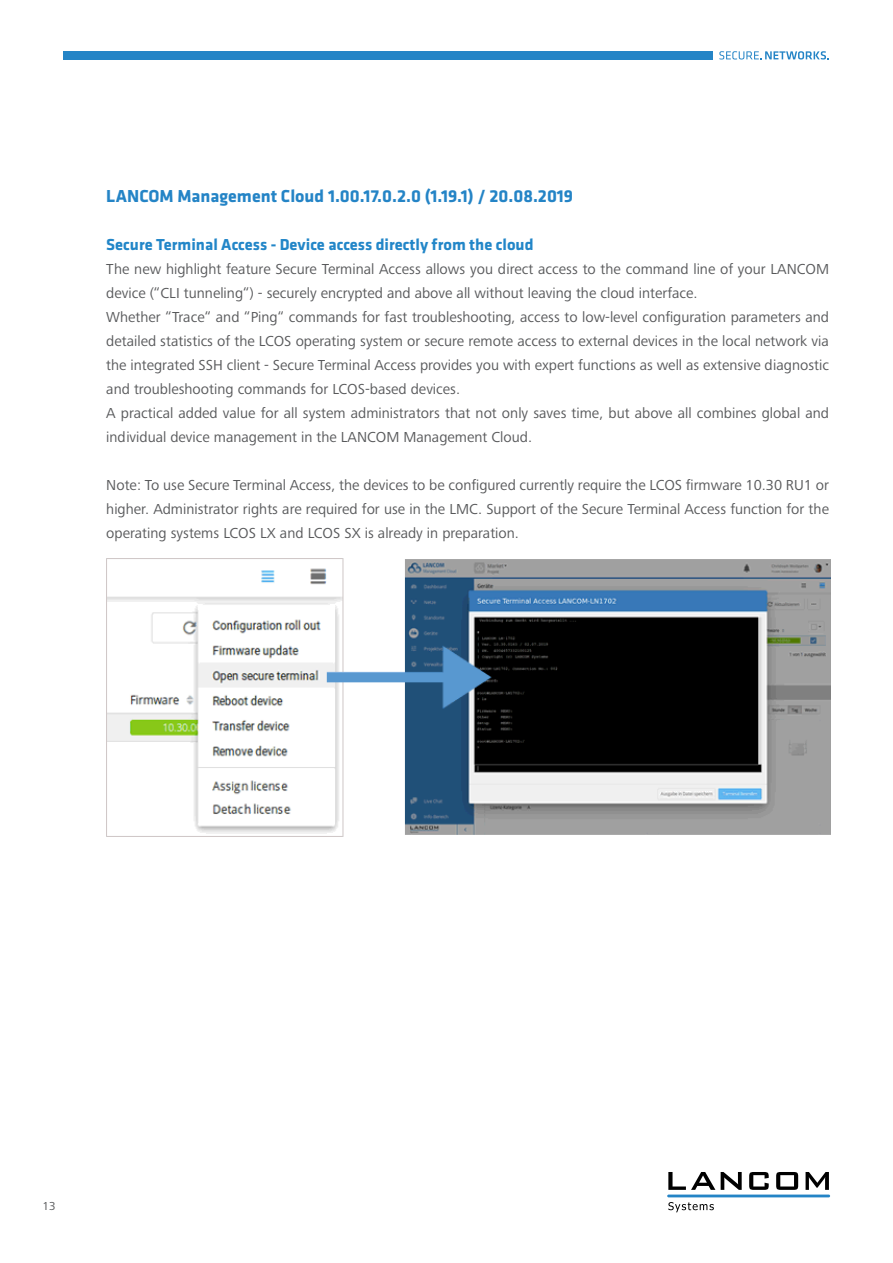
<style>
.page{position:relative;width:893px;height:1263px;background:#fff}
.page>*{position:absolute;margin:0;border:0;box-sizing:border-box;transform-origin:0 0}
.t1{font:700 18px "Klavika Basic";color:#2484c6}
.t2{font:700 16.5px "Klavika Basic";color:#2286c8}
.t3{font:15px/24px "Frutiger Next Pro";color:#58595b}
.t4{font:12px "Frutiger Next Pro";color:#58595b}
</style>
<div class="page">
<svg style="left:668px;top:1172px;width:47px;height:18px"></svg>
<svg style="left:721px;top:1172px;width:21px;height:18px"></svg>
<svg style="left:749px;top:1172px;width:20px;height:18px"></svg>
<svg style="left:776px;top:1172px;width:22px;height:18px"></svg>
<svg style="left:806px;top:1172px;width:23px;height:18px"></svg>
<svg style="left:668px;top:1202px;width:46px;height:10px"></svg>
<hr style="left:667px;top:1194px;width:163px;height:3px;background:#2484c6">
<svg style="left:719px;top:51px;width:110px;height:9px"></svg>
<div style="left:64px;top:51px;width:649px;height:9px;background:#2484c6"></div>
<img style="left:106px;top:559px;width:725px;height:278px">
<p class="t1" style="left:106px;top:183px;width:468px">LANCOM Management Cloud 1.00.17.0.2.0 (1.19.1) / 20.08.2019</p>
<p class="t2" style="left:106px;top:233px;width:429px">Secure Terminal Access - Device access directly from the cloud</p>
<p class="t3" style="left:106px;top:257px;width:724px">The new highlight feature Secure Terminal Access allows you direct access to the command line of your LANCOM device (“CLI tunneling“) - securely encrypted and above all without leaving the cloud interface.<br>Whether “Trace“ and “Ping“ commands for fast troubleshooting, access to low-level configuration parameters and detailed statistics of the LCOS operating system or secure remote access to external devices in the local network via the integrated SSH client - Secure Terminal Access provides you with expert functions as well as extensive diagnostic and troubleshooting commands for LCOS-based devices.<br>A practical added value for all system administrators that not only saves time, but above all combines global and individual device management in the LANCOM Management Cloud.</p>
<p class="t3" style="left:106px;top:473px;width:724px;text-align:justify">Note: To use Secure Terminal Access, the devices to be configured currently require the LCOS firmware 10.30 RU1 or higher. Administrator rights are required for use in the LMC. Support of the Secure Terminal Access function for the operating systems LCOS LX and LCOS SX is already in preparation.</p>
<p class="t4" style="left:43px;top:1199px;width:15px">13</p>
</div>
